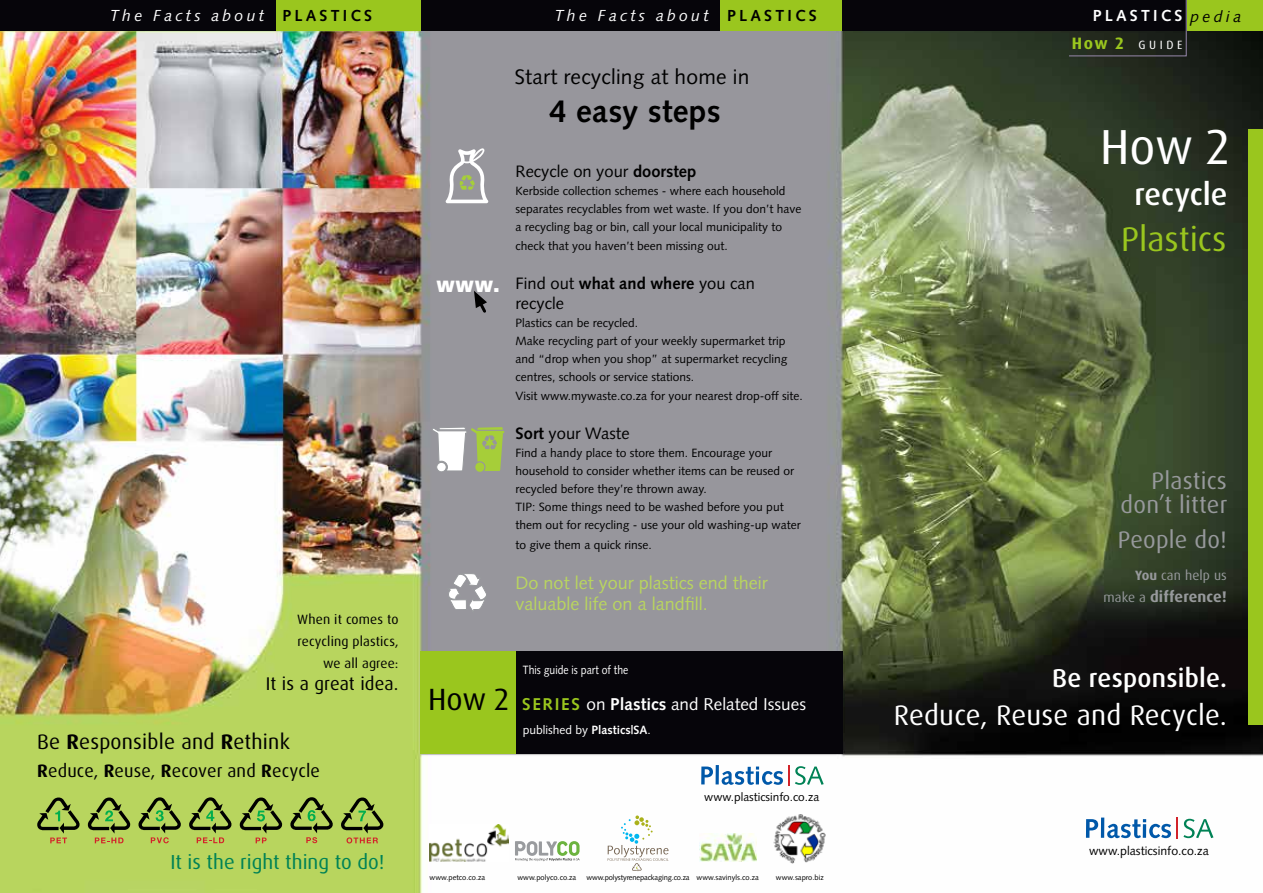
<style>
.page{position:relative;width:1263px;height:893px;background:#fff}
.page>*{position:absolute;margin:0;border:0;box-sizing:border-box;transform-origin:0 0}
.t1{font:49.2px "Dax OT";color:#fff}
.t2{font:34.2px "Dax OT";color:#9ac61e}
.t3{font:700 31.5px "Syntax";letter-spacing:.01em;color:#000}
.t4{font:500 30.75px "Dax OT";color:#fff}
.t5{font:28.2px "Dax OT";letter-spacing:.01em;color:#fff}
.t6{font:500 25.8px "Dax OT";letter-spacing:.01em;color:#fff}
.t7{font:24px/24.6px "Dax OT";letter-spacing:.01em;color:#97999c;text-align:right}
.t8{font:900 22.5px "Syntax";color:#fff}
.t9{font:21px "Dax OT";letter-spacing:.01em;color:#000}
.t10{font:21px "Syntax";letter-spacing:.01em;color:#000}
.t11{font:20.25px "Dax OT";color:#008255}
.t12{font:18.45px "Dax OT";letter-spacing:.01em;color:#000}
.t13{font:18px/21px "Syntax";color:#b9d55f}
.t14{font:18px "Dax OT";letter-spacing:.01em;color:#000}
.t15{font:17.1px "Syntax";color:#fff}
.t16{font:16.5px/19.5px "Syntax";color:#000}
.t17{font:italic 15.9px "Syntax";letter-spacing:.2em;color:#fff}
.t18{font:700 15.9px "Syntax";letter-spacing:.2em;color:#fff}
.t19{font:700 15.45px "Dax OT";letter-spacing:.01em;color:#97999c}
.t20{font:13.5px/22px "Dax OT";letter-spacing:.01em;color:#000;text-align:right}
.t21{font:13.5px "Dax OT";letter-spacing:.01em;color:#97999c}
.t22{font:12.3px "Syntax";color:#000}
.t23{font:12px/18px "Syntax";color:#000}
.t24{font:12px "Syntax";color:#fff}
.t25{font:12px "Syntax";color:#fff;scale:.87 1}
.t26{font:12px "Dax OT";letter-spacing:.3em;color:#fff}
.t27{font:11.85px "Syntax";color:#000}
.t28{font:7.5px "Syntax";letter-spacing:-.02em;color:#000}
.t29{font:7.5px "Syntax";color:#000}
.s1{font-weight:700;font-style:normal;color:#000}
.s2{font-weight:700}
.s3{font-family:"Dax OT";font-size:30.75px;color:#000}
.s4{font-weight:700;color:#9ac61e}
.s5{font-weight:400;font-style:italic;color:#000}
.s6{font-weight:700;font-size:16.5px;color:#9ac61e}
.s7{font-weight:400;font-size:13.5px}
</style>
<div class="page">
<img style="left:0;top:0;width:1263px;height:893px">
<div style="left:420px;top:651px;width:423px;height:103px;background:#06050a"></div>
<div style="left:420px;top:651px;width:96px;height:103px;background:#9ac61e"></div>
<div style="left:1248px;top:129px;width:15px;height:595px;background:#9ac61e"></div>
<div style="left:1187px;top:0;width:76px;height:31px;background:#9ac61e"></div>
<div style="left:842px;top:0;width:345px;height:31px;background:#06050a"></div>
<div style="left:276px;top:0;width:145px;height:31px;background:#9ac61e"></div>
<div style="left:719px;top:0;width:123px;height:31px;background:#9ac61e"></div>
<div style="left:0;top:0;width:275px;height:31px;background:#06050a"></div>
<div style="left:421px;top:0;width:298px;height:31px;background:#06050a"></div>
<svg style="left:1068px;top:0;width:119px;height:57px"></svg>
<svg style="left:1086px;top:819px;width:12px;height:19px"></svg>
<hr style="left:1101px;top:818px;width:3px;height:20px;background:#0058a9">
<svg style="left:1107px;top:819px;width:64px;height:19px"></svg>
<svg style="left:1183px;top:819px;width:30px;height:19px"></svg>
<hr style="left:1176px;top:818px;width:2px;height:21px;background:#d2232a">
<svg style="left:701px;top:766px;width:12px;height:18px"></svg>
<svg style="left:715px;top:765px;width:4px;height:19px"></svg>
<svg style="left:722px;top:766px;width:61px;height:19px"></svg>
<svg style="left:795px;top:766px;width:29px;height:19px"></svg>
<hr style="left:788px;top:765px;width:2px;height:20px;background:#d2232a">
<svg style="left:474px;top:291px;width:15px;height:24px"></svg>
<svg style="left:443px;top:573px;width:45px;height:41px"></svg>
<svg style="left:445px;top:148px;width:43px;height:55px"></svg>
<svg style="left:432px;top:414px;width:72px;height:66px"></svg>
<svg style="left:36px;top:797px;width:45px;height:46px;background:#93a94b"></svg>
<svg style="left:87px;top:797px;width:45px;height:46px;background:#92a64a"></svg>
<svg style="left:138px;top:797px;width:44px;height:46px;background:#91a74a"></svg>
<svg style="left:188px;top:797px;width:45px;height:46px;background:#92a64a"></svg>
<svg style="left:239px;top:797px;width:44px;height:46px;background:#90a84a"></svg>
<svg style="left:340px;top:797px;width:45px;height:46px;background:#93a54a"></svg>
<svg style="left:290px;top:797px;width:44px;height:46px;background:#90a84a"></svg>
<svg style="left:607px;top:815px;width:61px;height:56px"></svg>
<img style="left:772px;top:814px;width:56px;height:50px">
<img style="left:429px;top:825px;width:79px;height:36px">
<svg style="left:515px;top:841px;width:64px;height:20px"></svg>
<img style="left:699px;top:833px;width:58px;height:28px">
<h3 class="t17" style="left:110px;top:6px;width:263px">The Facts about <span class="s1">PLASTICS</span></h3>
<h3 class="t17" style="left:555px;top:6px;width:263px">The Facts about <span class="s1">PLASTICS</span></h3>
<p class="t20" style="left:297px;top:608px;width:103px">When it comes to recycling plastics, we all agree:</p>
<h3 class="t12" style="left:266px;top:672px;width:134px">It is a great idea.</h3>
<h3 class="t9" style="left:37px;top:728px;width:254px">Be <span class="s2">R</span>esponsible and <span class="s2">R</span>ethink</h3>
<h3 class="t14" style="left:37px;top:760px;width:284px"><span class="s2">R</span>educe, <span class="s2">R</span>euse, <span class="s2">R</span>ecover and <span class="s2">R</span>ecycle</h3>
<h3 class="t11" style="left:170px;top:849px;width:216px">It is the right thing to do!</h3>
<h3 class="t8" style="left:436px;top:271px;width:65px">www.</h3>
<h3 class="t10" style="left:514px;top:64px;width:236px">Start recycling at home in</h3>
<h3 class="t3" style="left:549px;top:93px;width:173px">4 easy steps</h3>
<h3 class="t16" style="left:516px;top:161px;width:182px">Recycle on your <span class="s2">doorstep</span></h3>
<p class="t23" style="left:516px;top:182px;width:287px">Kerbside collection schemes - where each household separates recyclables from wet waste. If you don’t have a recycling bag or bin, call your local municipality to</p>
<p class="t23" style="left:516px;top:237px;width:214px">check that you haven’t been missing out.</p>
<h3 class="t16" style="left:516px;top:274px;width:241px">Find out <span class="s2">what and where</span> you can recycle</h3>
<p class="t23" style="left:516px;top:314px;width:273px">Plastics can be recycled.<br>Make recycling part of your weekly supermarket trip and “drop when you shop” at supermarket recycling centres, schools or service stations.</p>
<p class="t23" style="left:516px;top:387px;width:289px">Visit www.mywaste.co.za for your nearest drop-off site.</p>
<h3 class="t16" style="left:516px;top:424px;width:115px"><span class="s2">Sort</span> your Waste</h3>
<p class="t23" style="left:516px;top:444px;width:287px">Find a handy place to store them. Encourage your household to consider whether items can be reused or recycled before they’re thrown away.<br>TIP: Some things need to be washed before you put them out for recycling - use your old washing-up water</p>
<p class="t23" style="left:516px;top:536px;width:138px">to give them a quick rinse.</p>
<h3 class="t13" style="left:516px;top:573px;width:254px">Do not let your plastics end their valuable life on a landfill.</h3>
<p class="t25" style="left:523px;top:663px;width:123px">This guide is part of the</p>
<h3 class="t15" style="left:428px;top:694px;width:379px"><span class="s3">How 2</span> <span class="s4">SERIES</span> on <span class="s2">Plastics</span> and Related Issues</h3>
<p class="t24" style="left:523px;top:722px;width:130px">published by <span class="s2">Plastics|SA</span>.</p>
<p class="t27" style="left:704px;top:790px;width:117px">www.plasticsinfo.co.za</p>
<p class="t29" style="left:429px;top:873px;width:57px">www.petco.co.za</p>
<p class="t29" style="left:517px;top:873px;width:61px">www.polyco.co.za</p>
<p class="t28" style="left:586px;top:873px;width:174px">www.polystyrenepackaging.co.za www.savinyls.co.za</p>
<p class="t29" style="left:776px;top:873px;width:49px">www.sapro.biz</p>
<h3 class="t18" style="left:1093px;top:7px;width:150px">PLASTICS <span class="s5">pedia</span></h3>
<p class="t26" style="left:1072px;top:37px;width:112px"><span class="s6">How 2</span> GUIDE</p>
<h1 class="t1" style="left:1100px;top:115px;width:131px">How 2</h1>
<h3 class="t4" style="left:1134px;top:175px;width:95px">recycle</h3>
<h2 class="t2" style="left:1121px;top:217px;width:107px">Plastics</h2>
<h3 class="t7" style="left:1121px;top:468px;width:108px">Plastics don’t litter</h3>
<h3 class="t7" style="left:1118px;top:528px;width:111px">People do!</h3>
<p class="t21" style="left:1135px;top:567px;width:93px"><span class="s2">You</span> can help us</p>
<p class="t19" style="left:1103px;top:587px;width:125px"><span class="s7">make a</span> difference!</p>
<h3 class="t6" style="left:1052px;top:662px;width:176px">Be responsible.</h3>
<h3 class="t5" style="left:894px;top:698px;width:334px">Reduce, Reuse and Recycle.</h3>
<p class="t22" style="left:1089px;top:844px;width:121px">www.plasticsinfo.co.za</p>
</div>
